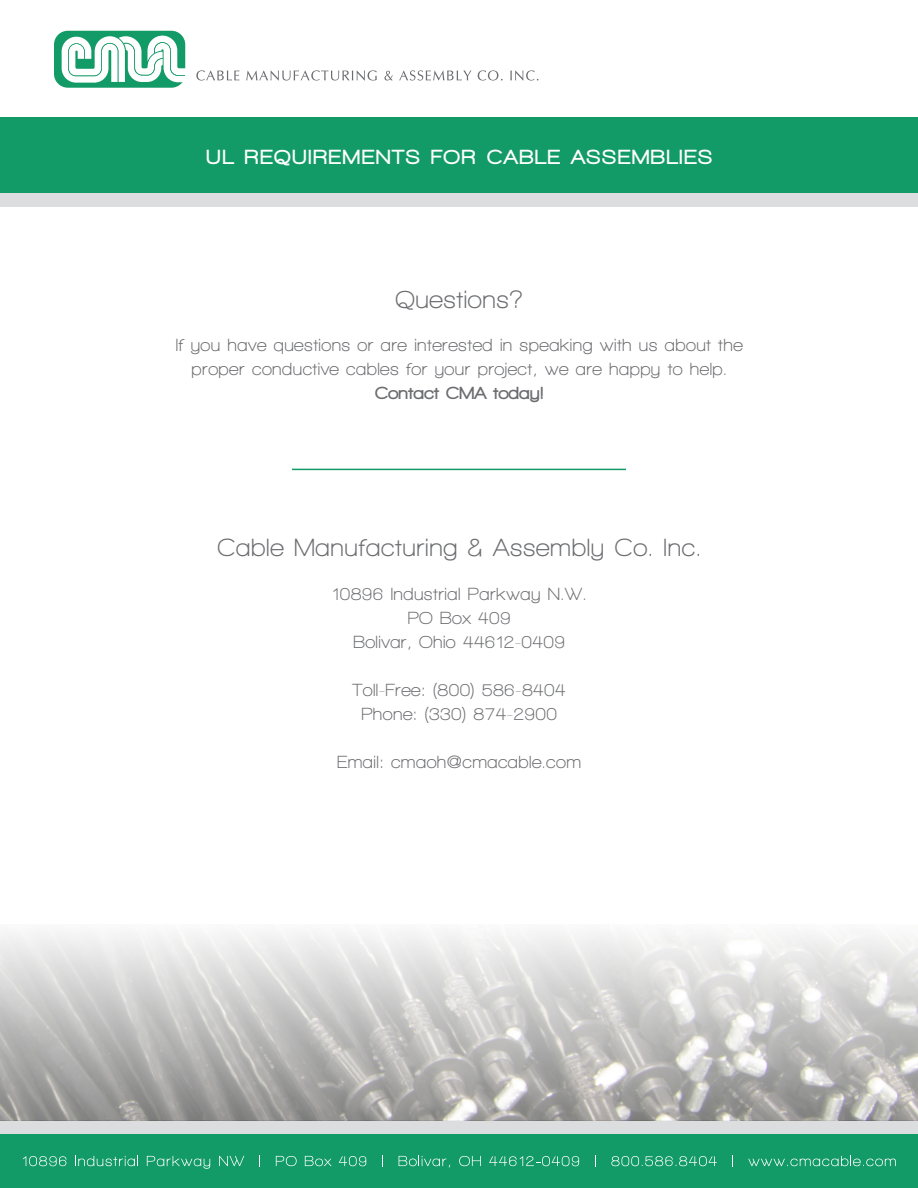
<style>
.page{position:relative;width:918px;height:1188px;background:#fff}
.page>*{position:absolute;margin:0;border:0;box-sizing:border-box;transform-origin:0 0}
.t1{font:700 25.5px "Walkway";letter-spacing:.025em;color:#6c6d70}
.t2{font:900 21px "Walkway";letter-spacing:.1em;color:#fff}
.t3{font:700 18px/24px "Walkway";letter-spacing:.025em;color:#6c6d70;text-align:center}
.s1{font-weight:900}
</style>
<div class="page">
<div style="left:0;top:1134px;width:918px;height:54px;background:#139b67"></div>
<svg style="left:22px;top:1156px;width:44px;height:10px"></svg>
<svg style="left:75px;top:1156px;width:63px;height:10px"></svg>
<svg style="left:147px;top:1156px;width:63px;height:13px"></svg>
<svg style="left:219px;top:1156px;width:25px;height:10px"></svg>
<svg style="left:259px;top:1155px;width:1px;height:12px"></svg>
<svg style="left:276px;top:1156px;width:21px;height:10px"></svg>
<svg style="left:305px;top:1156px;width:27px;height:10px"></svg>
<svg style="left:339px;top:1156px;width:27px;height:10px"></svg>
<svg style="left:382px;top:1155px;width:1px;height:12px"></svg>
<svg style="left:399px;top:1156px;width:51px;height:11px"></svg>
<svg style="left:459px;top:1156px;width:22px;height:10px"></svg>
<svg style="left:489px;top:1156px;width:90px;height:10px"></svg>
<svg style="left:595px;top:1155px;width:1px;height:12px"></svg>
<svg style="left:611px;top:1156px;width:106px;height:10px"></svg>
<svg style="left:732px;top:1155px;width:1px;height:12px"></svg>
<svg style="left:748px;top:1156px;width:148px;height:10px"></svg>
<div style="left:0;top:117px;width:918px;height:90px;background:#139b67"></div>
<div style="left:0;top:194px;width:918px;height:13px;background:#dcdddf"></div>
<div style="left:0;top:1121px;width:918px;height:13px;background:#dcdddf"></div>
<div style="left:54px;top:31px;width:131px;height:57px;background:#139b67;border-radius:14px"></div>
<svg style="left:62px;top:36px;width:124px;height:47px"></svg>
<svg style="left:196px;top:70px;width:43px;height:11px"></svg>
<svg style="left:246px;top:70px;width:131px;height:11px"></svg>
<svg style="left:384px;top:71px;width:9px;height:10px"></svg>
<svg style="left:399px;top:70px;width:72px;height:11px"></svg>
<svg style="left:478px;top:70px;width:25px;height:11px"></svg>
<svg style="left:510px;top:70px;width:28px;height:11px"></svg>
<img style="left:0;top:931px;width:918px;height:190px">
<hr style="left:292px;top:469px;width:334px;height:1px;background:#139b67">
<p class="t2" style="left:207px;top:145px;width:507px">UL REQUIREMENTS FOR CABLE ASSEMBLIES</p>
<p class="t1" style="left:395px;top:286px;width:129px">Questions?</p>
<p class="t3" style="left:176px;top:332px;width:569px">If you have questions or are interested in speaking with us about the proper conductive cables for your project, we are happy to help.<br><span class="s1">Contact CMA today!</span></p>
<p class="t1" style="left:217px;top:533px;width:485px">Cable Manufacturing &amp; Assembly Co. Inc.</p>
<p class="t3" style="left:332px;top:582px;width:256px">10896 Industrial Parkway N.W.</p>
<p class="t3" style="left:408px;top:606px;width:104px">PO Box 409</p>
<p class="t3" style="left:353px;top:630px;width:213px">Bolivar, Ohio 44612-0409</p>
<p class="t3" style="left:353px;top:678px;width:215px">Toll-Free: (800) 586-8404</p>
<p class="t3" style="left:361px;top:702px;width:197px">Phone: (330) 874-2900</p>
<p class="t3" style="left:337px;top:750px;width:245px">Email: cmaoh@cmacable.com</p>
</div>
